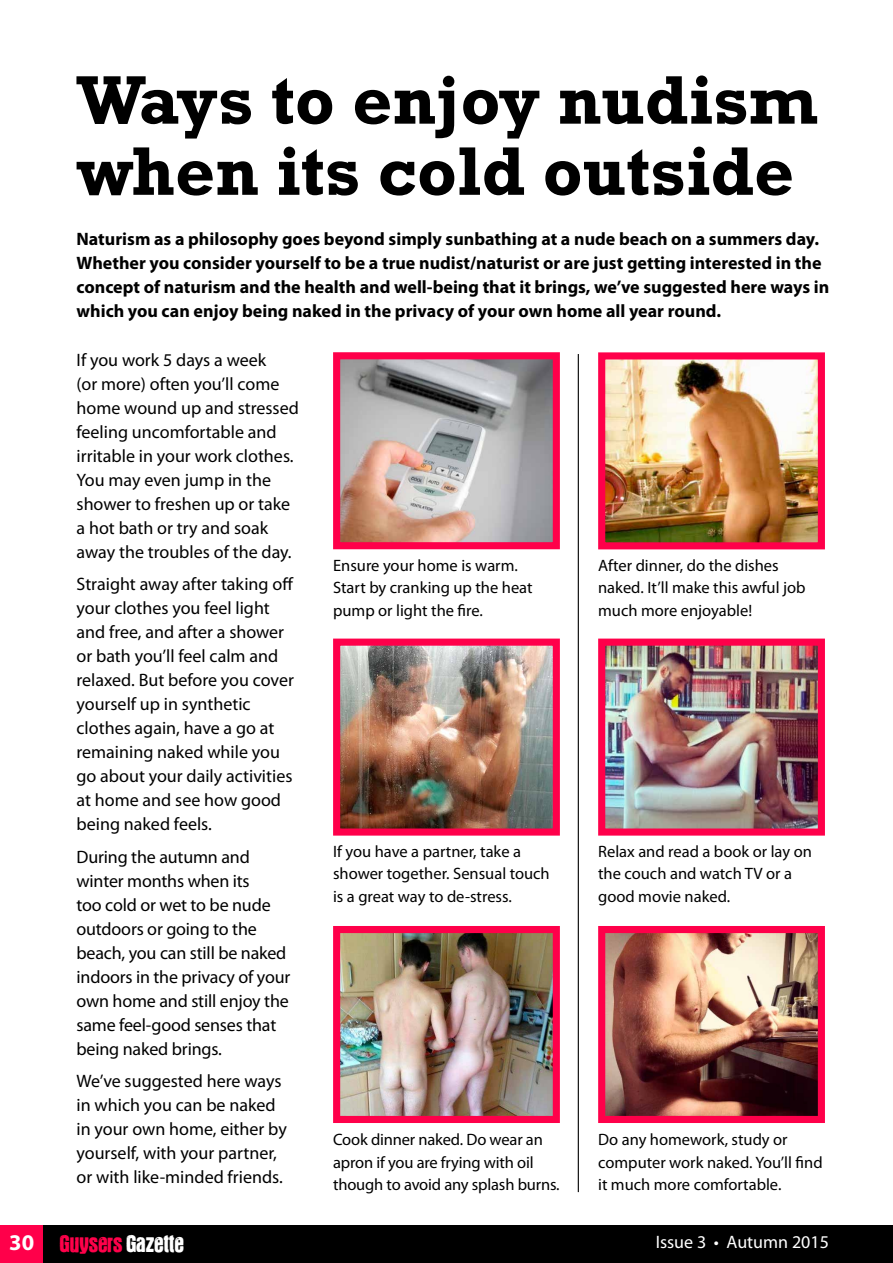
<style>
.page{position:relative;width:893px;height:1263px;background:#fff}
.page>*{position:absolute;margin:0;border:0;box-sizing:border-box;transform-origin:0 0}
.t1{font:700 69.75px/71.1px "Rockwell";color:#000}
.t2{font:900 25.5px "Gustav";color:#ff004a}
.t3{font:18px/24px "Myriad Pro";color:#000}
.t4{font:700 18px/24px "Myriad Pro";color:#000}
.t5{font:18px "Myriad Pro";color:#fff}
.t6{font:16.5px/22.5px "Myriad Pro";color:#000}
.s1{font-family:"Myriad Pro";font-weight:700;font-size:22.5px;color:#fff}
.s2{color:#fff}
</style>
<div class="page">
<img style="left:341px;top:360px;width:211px;height:181px">
<div style="left:333px;top:352px;width:227px;height:197px;border:7px solid #ff004a"></div>
<img style="left:341px;top:647px;width:211px;height:181px">
<div style="left:333px;top:639px;width:227px;height:197px;border:7px solid #ff004a"></div>
<img style="left:341px;top:934px;width:211px;height:181px">
<div style="left:333px;top:926px;width:227px;height:197px;border:7px solid #ff004a"></div>
<img style="left:606px;top:360px;width:211px;height:181px">
<div style="left:598px;top:352px;width:227px;height:197px;border:7px solid #ff004a"></div>
<img style="left:606px;top:647px;width:211px;height:181px">
<div style="left:598px;top:639px;width:227px;height:197px;border:7px solid #ff004a"></div>
<img style="left:606px;top:934px;width:211px;height:181px">
<div style="left:598px;top:926px;width:227px;height:197px;border:7px solid #ff004a"></div>
<hr style="left:578px;top:354px;width:1px;height:838px;background:#000">
<div style="left:0;top:1225px;width:44px;height:38px;background:#ff004a"></div>
<div style="left:43px;top:1225px;width:850px;height:38px;background:#000"></div>
<h1 class="t1" style="left:77px;top:65px;width:743px">Ways to enjoy nudism when its cold outside</h1>
<p class="t4" style="left:77px;top:227px;width:754px">Naturism as a philosophy goes beyond simply sunbathing at a nude beach on a summers day.<br>Whether you consider yourself to be a true nudist/naturist or are just getting interested in the concept of naturism and the health and well-being that it brings, we’ve suggested here ways in which you can enjoy being naked in the privacy of your own home all year round.</p>
<p class="t3" style="left:77px;top:347px;width:224px">If you work 5 days a week<br>(or more) often you’ll come home wound up and stressed feeling uncomfortable and irritable in your work clothes.<br>You may even jump in the shower to freshen up or take a hot bath or try and soak away the troubles of the day.</p>
<p class="t3" style="left:77px;top:572px;width:219px">Straight away after taking off your clothes you feel light and free, and after a shower or bath you’ll feel calm and relaxed. But before you cover yourself up in synthetic clothes again, have a go at remaining naked while you go about your daily activities at home and see how good being naked feels.</p>
<p class="t3" style="left:77px;top:844px;width:215px">During the autumn and winter months when its<br>too cold or wet to be nude outdoors or going to the beach, you can still be naked indoors in the privacy of your own home and still enjoy the same feel-good senses that being naked brings.</p>
<p class="t3" style="left:77px;top:1069px;width:212px">We’ve suggested here ways in which you can be naked in your own home, either by yourself, with your partner, or with like-minded friends.</p>
<p class="t6" style="left:333px;top:553px;width:201px">Ensure your home is warm.<br>Start by cranking up the heat pump or light the fire.</p>
<p class="t6" style="left:333px;top:840px;width:218px">If you have a partner, take a shower together. Sensual touch is a great way to de-stress.</p>
<p class="t6" style="left:333px;top:1128px;width:228px">Cook dinner naked. Do wear an apron if you are frying with oil though to avoid any splash burns.</p>
<p class="t6" style="left:598px;top:553px;width:209px">After dinner, do the dishes naked. It’ll make this awful job much more enjoyable!</p>
<p class="t6" style="left:598px;top:840px;width:215px">Relax and read a book or lay on the couch and watch TV or a good movie naked.</p>
<p class="t6" style="left:598px;top:1128px;width:226px">Do any homework, study or computer work naked. You’ll find it much more comfortable.</p>
<h2 class="t2" style="left:9px;top:1233px;width:176px"><span class="s1">30</span> Guysers <span class="s2">Gazette</span></h2>
<p class="t5" style="left:656px;top:1230px;width:175px">Issue 3 • Autumn 2015</p>
</div>
